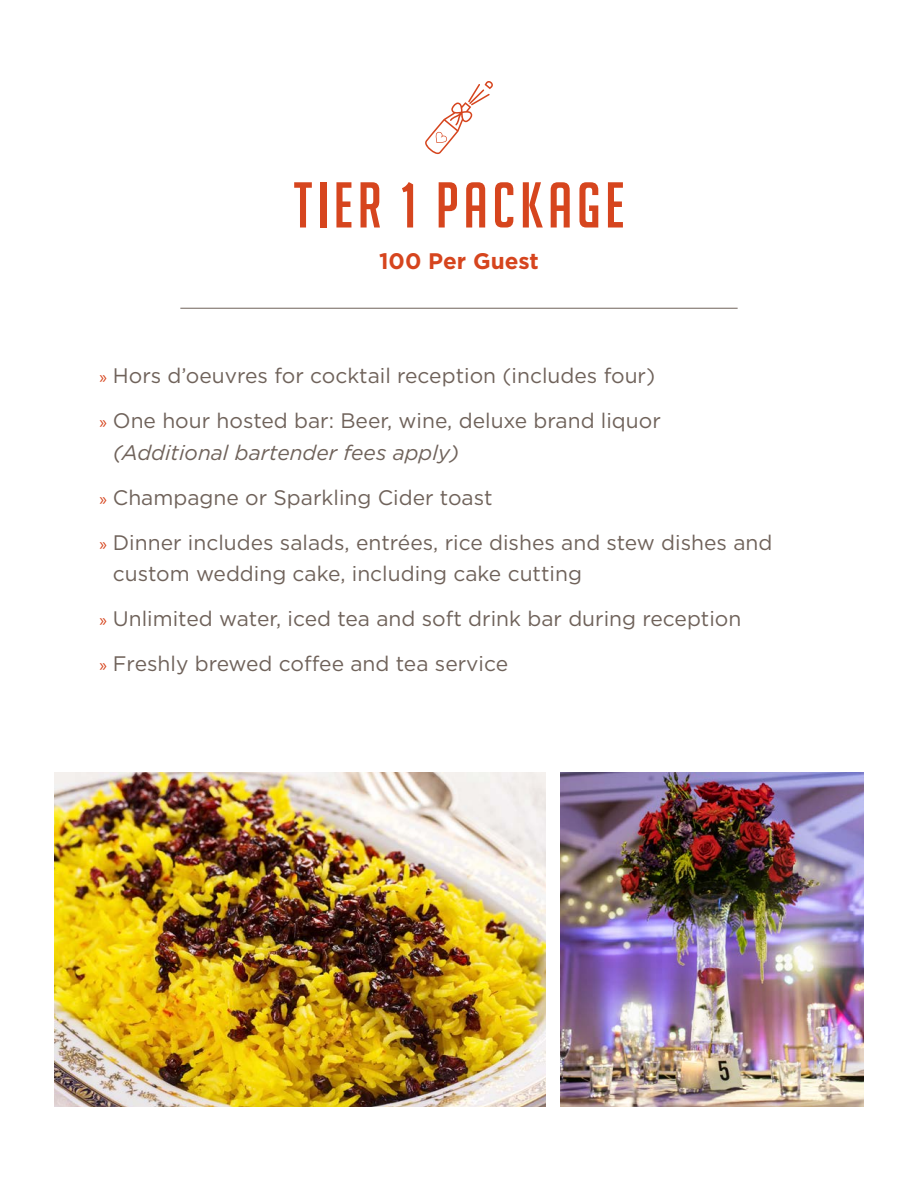
<style>
.page{position:relative;width:918px;height:1188px;background:#fff}
.page>*{position:absolute;margin:0;border:0;box-sizing:border-box;transform-origin:0 0}
.t1{font:63px "Big Noodle Titling";letter-spacing:.075em;color:#d6451e}
.t2{font:700 22.5px "Gotham";color:#d6451e}
.t3{font:21px/31.5px "Gotham";color:#6f625a}
.s1{font-family:"Myriad Pro";font-size:18px;color:#d6451e}
.s2{font-style:italic}
</style>
<div class="page">
<hr style="left:180px;top:308px;width:558px;height:1px;background:#6f625a">
<svg style="left:425px;top:81px;width:68px;height:73px"></svg>
<img style="left:561px;top:773px;width:303px;height:334px">
<img style="left:54px;top:773px;width:491px;height:334px">
<p class="t1" style="left:294px;top:171px;width:332px">TIER 1 PACKAGE</p>
<p class="t2" style="left:379px;top:246px;width:161px">100 Per Guest</p>
<p class="t3" style="left:99px;top:360px;width:557px"><span class="s1">»</span> Hors d’oeuvres for cocktail reception (includes four)</p>
<p class="t3" style="left:113px;top:405px;width:550px;text-indent:-14px"><span class="s1">»</span> One hour hosted bar: Beer, wine, deluxe brand liquor <span class="s2">(Additional bartender fees apply)</span></p>
<p class="t3" style="left:99px;top:481px;width:395px"><span class="s1">»</span> Champagne or Sparkling Cider toast</p>
<p class="t3" style="left:113px;top:526px;width:661px;text-indent:-14px"><span class="s1">»</span> Dinner includes salads, entrées, rice dishes and stew dishes and custom wedding cake, including cake cutting</p>
<p class="t3" style="left:99px;top:603px;width:644px"><span class="s1">»</span> Unlimited water, iced tea and soft drink bar during reception</p>
<p class="t3" style="left:99px;top:648px;width:410px"><span class="s1">»</span> Freshly brewed coffee and tea service</p>
</div>
